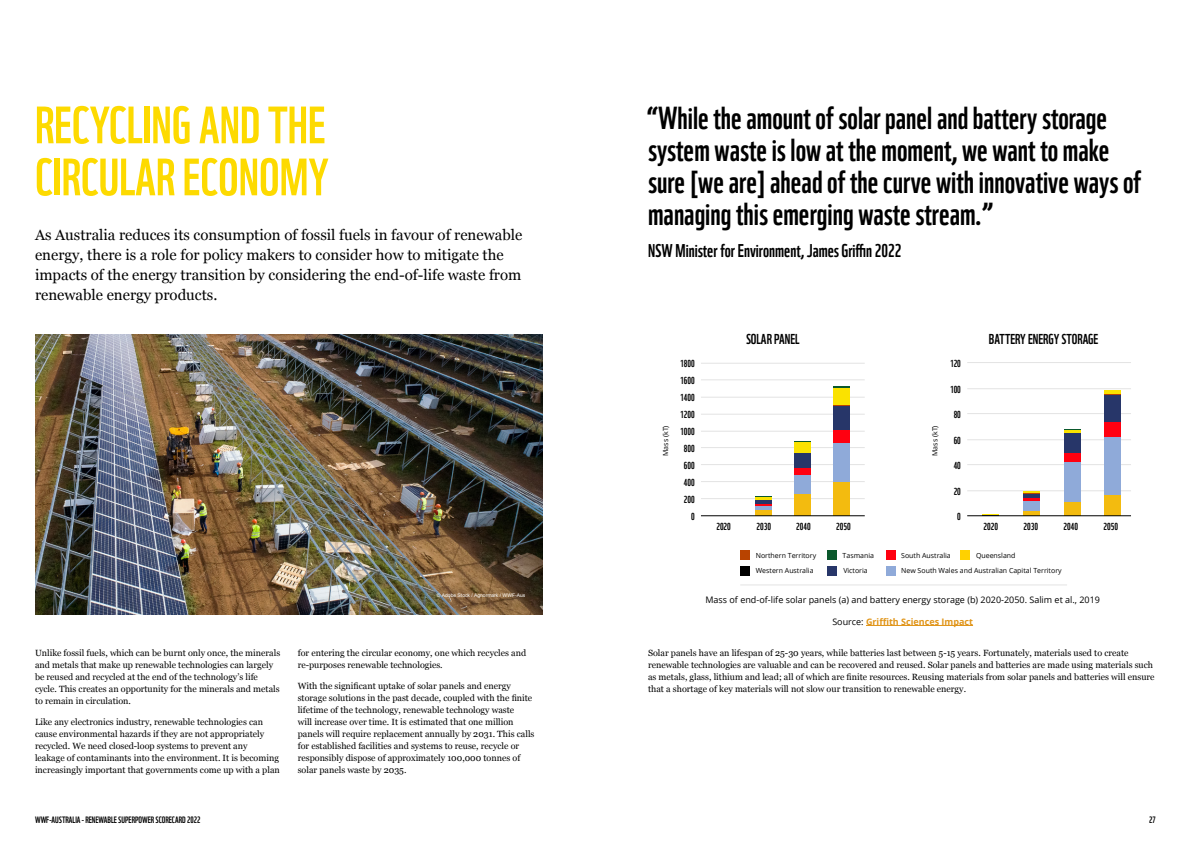
<style>
.page{position:relative;width:1191px;height:842px;background:#fff}
.page>*{position:absolute;margin:0;border:0;box-sizing:border-box;transform-origin:0 0}
.t1{font:51px/52px "WWF";color:#fdda00}
.t2{font:31px/32px "WWF";color:#000}
.t3{font:18px "WWF";color:#000}
.t4{font:15px/20px "Georgia";color:#000}
.t5{font:14px "WWF";color:#000}
.t6{font:9.9px/16.4px "WWF";color:#000;text-align:center}
.t7{font:9px/12px "Georgia";color:#000}
.t8{font:9px "Open Sans";color:#000}
.t9{font:9px "WWF";color:#000}
.t10{font:700 9px "Open Sans";color:#e09417}
.t11{font:7px "Open Sans";color:#000}
.t12{font:5px "Arial";color:#fff}
.s1{font-weight:400;color:#000}
</style>
<div class="page">
<img style="left:35px;top:334px;width:508px;height:280px">
<hr style="left:866px;top:625px;width:107px;height:1px;background:#e09417">
<hr style="left:967px;top:491px;width:164px;height:1px;background:#e3e3e3">
<hr style="left:967px;top:440px;width:164px;height:1px;background:#e3e3e3">
<hr style="left:967px;top:388px;width:164px;height:1px;background:#e3e3e3">
<hr style="left:967px;top:464px;width:164px;height:1px;background:#e3e3e3">
<hr style="left:967px;top:413px;width:164px;height:1px;background:#e3e3e3">
<hr style="left:967px;top:362px;width:164px;height:1px;background:#e3e3e3">
<hr style="left:701px;top:498px;width:163px;height:1px;background:#e3e3e3">
<hr style="left:740px;top:585px;width:327px;height:1px;background:#e3e3e3">
<hr style="left:701px;top:464px;width:163px;height:1px;background:#e3e3e3">
<hr style="left:701px;top:414px;width:163px;height:1px;background:#e3e3e3">
<hr style="left:701px;top:481px;width:163px;height:1px;background:#e3e3e3">
<hr style="left:701px;top:431px;width:163px;height:1px;background:#e3e3e3">
<hr style="left:701px;top:447px;width:163px;height:1px;background:#e3e3e3">
<hr style="left:701px;top:397px;width:163px;height:1px;background:#e3e3e3">
<hr style="left:701px;top:380px;width:163px;height:1px;background:#e3e3e3">
<hr style="left:701px;top:363px;width:163px;height:1px;background:#e3e3e3">
<div style="left:740px;top:550px;width:10px;height:10px;background:#b84300"></div>
<div style="left:740px;top:566px;width:10px;height:10px;background:#000"></div>
<div style="left:827px;top:566px;width:10px;height:10px;background:#273669"></div>
<div style="left:827px;top:550px;width:10px;height:10px;background:#0a582c"></div>
<div style="left:885px;top:550px;width:10px;height:10px;background:#ff0010"></div>
<div style="left:885px;top:566px;width:10px;height:10px;background:#8faad9"></div>
<div style="left:960px;top:550px;width:10px;height:10px;background:#ffd100"></div>
<div style="left:755px;top:510px;width:17px;height:6px;background:#f3bb0f"></div>
<div style="left:794px;top:494px;width:17px;height:22px;background:#f3bb0f"></div>
<div style="left:833px;top:481px;width:17px;height:35px;background:#f3bb0f"></div>
<div style="left:1023px;top:511px;width:16px;height:5px;background:#f3bb0f"></div>
<div style="left:1063px;top:501px;width:17px;height:15px;background:#f3bb0f"></div>
<div style="left:1104px;top:495px;width:16px;height:21px;background:#f3bb0f"></div>
<div style="left:794px;top:475px;width:17px;height:19px;background:#8faad9"></div>
<div style="left:1023px;top:500px;width:16px;height:11px;background:#8faad9"></div>
<div style="left:1063px;top:462px;width:17px;height:39px;background:#8faad9"></div>
<div style="left:1104px;top:436px;width:16px;height:59px;background:#8faad9"></div>
<div style="left:833px;top:442px;width:17px;height:39px;background:#8faad9"></div>
<hr style="left:755px;top:506px;width:17px;height:4px;background:#8faad9">
<hr style="left:755px;top:503px;width:17px;height:3px;background:#ff0010">
<div style="left:794px;top:467px;width:17px;height:8px;background:#ff0010"></div>
<div style="left:833px;top:429px;width:17px;height:13px;background:#ff0010"></div>
<div style="left:1063px;top:453px;width:17px;height:9px;background:#ff0010"></div>
<div style="left:1104px;top:422px;width:16px;height:14px;background:#ff0010"></div>
<hr style="left:755px;top:500px;width:17px;height:3px;background:#273669">
<div style="left:794px;top:453px;width:17px;height:14px;background:#273669"></div>
<div style="left:833px;top:406px;width:17px;height:23px;background:#273669"></div>
<div style="left:1063px;top:433px;width:17px;height:20px;background:#273669"></div>
<div style="left:1104px;top:395px;width:16px;height:27px;background:#273669"></div>
<svg style="left:982px;top:514px;width:17px;height:1px"></svg>
<svg style="left:794px;top:452px;width:17px;height:1px"></svg>
<svg style="left:833px;top:405px;width:17px;height:1px"></svg>
<svg style="left:1104px;top:394px;width:16px;height:1px"></svg>
<div style="left:794px;top:442px;width:17px;height:10px;background:#fae200"></div>
<div style="left:833px;top:387px;width:17px;height:18px;background:#fae200"></div>
<svg style="left:1023px;top:491px;width:16px;height:9px"></svg>
<svg style="left:1064px;top:429px;width:16px;height:4px"></svg>
<hr style="left:1104px;top:390px;width:16px;height:4px;background:#fae200">
<svg style="left:755px;top:496px;width:17px;height:4px"></svg>
<svg style="left:794px;top:441px;width:17px;height:1px"></svg>
<svg style="left:833px;top:386px;width:17px;height:1px"></svg>
<hr style="left:701px;top:515px;width:163px;height:1px;background:#000">
<hr style="left:967px;top:515px;width:164px;height:1px;background:#000">
<h1 class="t1" style="left:35px;top:94px;width:295px">RECYCLING AND THE<br>CIRCULAR ECONOMY</h1>
<p class="t4" style="left:35px;top:225px;width:489px">As Australia reduces its consumption of fossil fuels in favour of renewable energy, there is a role for policy makers to consider how to mitigate the impacts of the energy transition by considering the end-of-life waste from renewable energy products.</p>
<p class="t12" style="left:437px;top:592px;width:90px">© Adobe Stock / Agnormark / WWF-Aus</p>
<p class="t7" style="left:35px;top:647px;width:247px">Unlike fossil fuels, which can be burnt only once, the minerals and metals that make up renewable technologies can largely be reused and recycled at the end of the technology’s life cycle. This creates an opportunity for the minerals and metals to remain in circulation.</p>
<p class="t7" style="left:35px;top:715px;width:246px">Like any electronics industry, renewable technologies can cause environmental hazards if they are not appropriately recycled. We need closed-loop systems to prevent any<br>leakage of contaminants into the environment. It is becoming increasingly important that governments come up with a plan</p>
<p class="t7" style="left:298px;top:647px;width:230px">for entering the circular economy, one which recycles and re-purposes renewable technologies.</p>
<p class="t7" style="left:298px;top:679px;width:238px">With the significant uptake of solar panels and energy storage solutions in the past decade, coupled with the finite lifetime of the technology, renewable technology waste<br>will increase over time. It is estimated that one million panels will require replacement annually by 2031. This calls for established facilities and systems to reuse, recycle or responsibly dispose of approximately 100,000 tonnes of solar panels waste by 2035.</p>
<h2 class="t2" style="left:648px;top:99px;width:495px">“While the amount of solar panel and battery storage system waste is low at the moment, we want to make sure [we are] ahead of the curve with innovative ways of managing this emerging waste stream.”</h2>
<h3 class="t3" style="left:648px;top:236px;width:255px">NSW Minister for Environment, James Griffin 2022</h3>
<p class="t6" style="left:680px;top:355px;width:16px">1800</p>
<p class="t6" style="left:680px;top:371px;width:16px">1600</p>
<p class="t6" style="left:680px;top:389px;width:16px">1400</p>
<p class="t6" style="left:680px;top:406px;width:16px">1200</p>
<h3 class="t5" style="left:746px;top:328px;width:55px">SOLAR PANEL</h3>
<h3 class="t5" style="left:988px;top:328px;width:111px">BATTERY ENERGY STORAGE</h3>
<p class="t6" style="left:950px;top:354px;width:12px">120</p>
<p class="t6" style="left:950px;top:380px;width:12px">100</p>
<p class="t6" style="left:953px;top:405px;width:9px">80</p>
<p class="t11" style="left:661px;top:456px;width:32px;rotate:-90deg">Mass (kT)</p>
<p class="t11" style="left:930px;top:456px;width:32px;rotate:-90deg">Mass (kT)</p>
<p class="t6" style="left:680px;top:423px;width:16px">1000<br>800</p>
<p class="t6" style="left:683px;top:456px;width:12px">600</p>
<p class="t6" style="left:683px;top:473px;width:12px">400</p>
<p class="t6" style="left:683px;top:490px;width:12px">200</p>
<p class="t6" style="left:953px;top:431px;width:9px">60</p>
<p class="t6" style="left:953px;top:456px;width:9px">40</p>
<p class="t6" style="left:953px;top:482px;width:9px">20</p>
<p class="t6" style="left:691px;top:507px;width:5px">0</p>
<p class="t6" style="left:957px;top:507px;width:5px">0</p>
<p class="t6" style="left:716px;top:517px;width:16px">2020</p>
<p class="t6" style="left:756px;top:517px;width:16px">2030</p>
<p class="t6" style="left:796px;top:517px;width:16px">2040</p>
<p class="t6" style="left:836px;top:517px;width:16px">2050</p>
<p class="t6" style="left:983px;top:517px;width:16px">2020</p>
<p class="t6" style="left:1023px;top:517px;width:16px">2030</p>
<p class="t6" style="left:1063px;top:517px;width:16px">2040</p>
<p class="t6" style="left:1103px;top:517px;width:16px">2050</p>
<p class="t11" style="left:756px;top:550px;width:62px">Northern Territory</p>
<p class="t11" style="left:756px;top:566px;width:59px">Western Australia</p>
<p class="t11" style="left:843px;top:566px;width:26px">Victoria</p>
<p class="t11" style="left:901px;top:566px;width:162px">New South Wales and Australian Capital Territory</p>
<p class="t11" style="left:842px;top:550px;width:33px">Tasmania</p>
<p class="t11" style="left:901px;top:550px;width:51px">South Australia</p>
<p class="t11" style="left:976px;top:550px;width:41px">Queensland</p>
<p class="t8" style="left:705px;top:594px;width:396px">Mass of end-of-life solar panels (a) and battery energy storage (b) 2020-2050. Salim et al., 2019</p>
<p class="t10" style="left:832px;top:615px;width:142px"><span class="s1">Source:</span> Griffith Sciences Impact</p>
<p class="t7" style="left:648px;top:647px;width:508px">Solar panels have an lifespan of 25-30 years, while batteries last between 5-15 years. Fortunately, materials used to create renewable technologies are valuable and can be recovered and reused. Solar panels and batteries are made using materials such as metals, glass, lithium and lead; all of which are finite resources. Reusing materials from solar panels and batteries will ensure that a shortage of key materials will not slow our transition to renewable energy.</p>
<p class="t9" style="left:35px;top:813px;width:167px">WWF-AUSTRALIA - RENEWABLE SUPERPOWER SCORECARD 2022</p>
<p class="t9" style="left:1149px;top:813px;width:8px">27</p>
</div>
